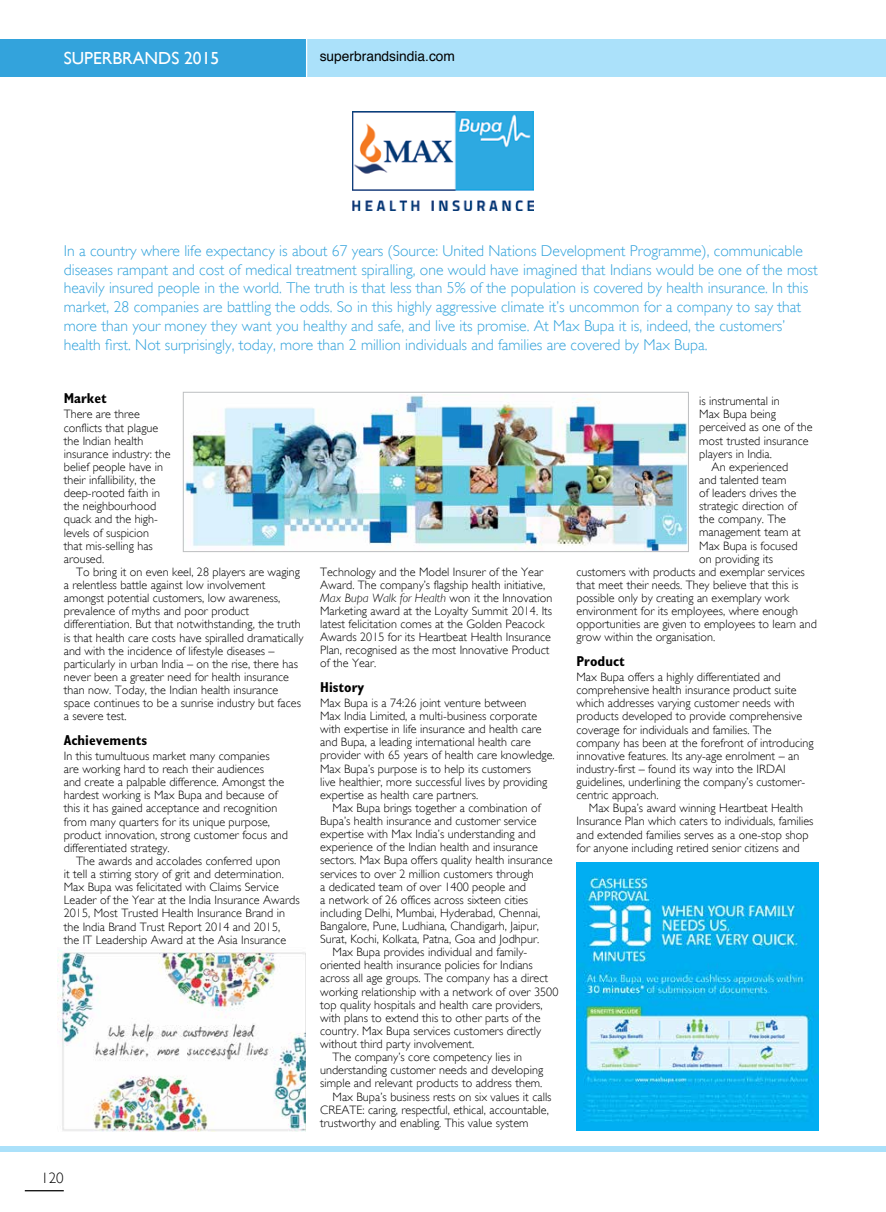
<style>
.page{position:relative;width:886px;height:1212px;background:#fff}
.page>*{position:absolute;margin:0;border:0;box-sizing:border-box;transform-origin:0 0}
.t1{font:17.5px "Gill Sans";color:#fff}
.t2{font:300 15.62px/18.8px "Gill Sans";color:#33a3dc}
.t3{font:300 15px "Gill Sans";color:#000}
.t4{font:700 condensed 14.38px "Gill Sans";letter-spacing:.005em;color:#000}
.t5{font:13.75px "Helvetica";color:#000}
.t6{font:300 12.12px/13.1px "Gill Sans";letter-spacing:.005em;color:#000}
.s1{font-style:italic}
</style>
<div class="page">
<hr style="left:25px;top:1190px;width:39px;height:1px;background:#000">
<div style="left:307px;top:39px;width:579px;height:38px;background:#abe1fa"></div>
<div style="left:0;top:39px;width:306px;height:38px;background:#33a3dc"></div>
<div style="left:0;top:1146px;width:886px;height:6px;background:#abe1fa"></div>
<img style="left:576px;top:863px;width:243px;height:267px">
<img style="left:57px;top:947px;width:249px;height:184px">
<img style="left:185px;top:395px;width:501px;height:155px">
<div style="left:183px;top:392px;width:505px;height:160px;border:1px solid #bcbec0"></div>
<img style="left:352px;top:112px;width:182px;height:98px">
<h1 class="t1" style="left:64px;top:48px;width:157px">SUPERBRANDS 2015</h1>
<p class="t5" style="left:320px;top:46px;width:137px">superbrandsindia.com</p>
<p class="t2" style="left:64px;top:241px;width:755px">In a country where life expectancy is about 67 years (Source: United Nations Development Programme), communicable diseases rampant and cost of medical treatment spiralling, one would have imagined that Indians would be one of the most heavily insured people in the world. The truth is that less than 5% of the population is covered by health insurance. In this market, 28 companies are battling the odds. So in this highly aggressive climate it’s uncommon for a company to say that more than your money they want you healthy and safe, and live its promise. At Max Bupa it is, indeed, the customers’ health first. Not surprisingly, today, more than 2 million individuals and families are covered by Max Bupa.</p>
<p class="t4" style="left:64px;top:390px;width:45px">Market</p>
<p class="t6" style="left:64px;top:407px;width:108px">There are three conflicts that plague the Indian health insurance industry: the belief people have in their infallibility, the deep-rooted faith in the neighbourhood quack and the high&shy;levels of suspicion<br>that mis-selling has aroused.</p>
<p class="t6" style="left:64px;top:565px;width:241px;text-indent:12px">To bring it on even keel, 28 players are waging a relentless battle against low involvement amongst potential customers, low awareness, prevalence of myths and poor product differentiation. But that notwithstanding, the truth is that health care costs have spiralled dramatically and with the incidence of lifestyle diseases – particularly in urban India – on the rise, there has never been a greater need for health insurance than now. Today, the Indian health insurance space continues to be a sunrise industry but faces a severe test.</p>
<p class="t4" style="left:64px;top:731px;width:85px">Achievements</p>
<p class="t6" style="left:64px;top:749px;width:226px">In this tumultuous market many companies<br>are working hard to reach their audiences<br>and create a palpable difference. Amongst the hardest working is Max Bupa and because of this it has gained acceptance and recognition from many quarters for its unique purpose, product innovation, strong customer focus and differentiated strategy.</p>
<p class="t6" style="left:64px;top:854px;width:237px;text-indent:12px">The awards and accolades conferred upon<br>it tell a stirring story of grit and determination.<br>Max Bupa was felicitated with Claims Service Leader of the Year at the India Insurance Awards 2015, Most Trusted Health Insurance Brand in the India Brand Trust Report 2014 and 2015,<br>the IT Leadership Award at the Asia Insurance</p>
<p class="t6" style="left:320px;top:564px;width:234px">Technology and the Model Insurer of the Year Award. The company’s flagship health initiative, <span class="s1">Max Bupa Walk for Health</span> won it the Innovation Marketing award at the Loyalty Summit 2014. Its latest felicitation comes at the Golden Peacock Awards 2015 for its Heartbeat Health Insurance Plan, recognised as the most Innovative Product of the Year.</p>
<p class="t4" style="left:320px;top:678px;width:46px">History</p>
<p class="t6" style="left:320px;top:696px;width:236px">Max Bupa is a 74:26 joint venture between<br>Max India Limited, a multi-business corporate with expertise in life insurance and health care and Bupa, a leading international health care provider with 65 years of health care knowledge.<br>Max Bupa’s purpose is to help its customers<br>live healthier, more successful lives by providing expertise as health care partners.</p>
<p class="t6" style="left:332px;top:801px;width:210px">Max Bupa brings together a combination of</p>
<p class="t6" style="left:320px;top:814px;width:218px">Bupa’s health insurance and customer service</p>
<p class="t6" style="left:320px;top:827px;width:217px">expertise with Max India’s understanding and</p>
<p class="t6" style="left:320px;top:840px;width:219px">experience of the Indian health and insurance</p>
<p class="t6" style="left:320px;top:853px;width:234px">sectors. Max Bupa offers quality health insurance</p>
<p class="t6" style="left:320px;top:866px;width:215px">services to over 2 million customers through</p>
<p class="t6" style="left:320px;top:879px;width:207px">a dedicated team of over 1400 people and</p>
<p class="t6" style="left:320px;top:893px;width:209px">a network of 26 offices across sixteen cities</p>
<p class="t6" style="left:320px;top:906px;width:222px">including Delhi, Mumbai, Hyderabad, Chennai,</p>
<p class="t6" style="left:320px;top:919px;width:220px">Bangalore, Pune, Ludhiana, Chandigarh, Jaipur,</p>
<p class="t6" style="left:320px;top:932px;width:221px">Surat, Kochi, Kolkata, Patna, Goa and Jodhpur.</p>
<p class="t6" style="left:332px;top:945px;width:196px">Max Bupa provides individual and family-</p>
<p class="t6" style="left:320px;top:958px;width:214px">oriented health insurance policies for Indians</p>
<p class="t6" style="left:320px;top:971px;width:229px">across all age groups. The company has a direct</p>
<p class="t6" style="left:320px;top:984px;width:240px">working relationship with a network of over 3500</p>
<p class="t6" style="left:320px;top:997px;width:224px">top quality hospitals and health care providers,</p>
<p class="t6" style="left:320px;top:1011px;width:222px">with plans to extend this to other parts of the</p>
<p class="t6" style="left:320px;top:1024px;width:223px">country. Max Bupa services customers directly</p>
<p class="t6" style="left:320px;top:1037px;width:156px">without third party involvement.</p>
<p class="t6" style="left:332px;top:1050px;width:191px">The company’s core competency lies in</p>
<p class="t6" style="left:320px;top:1063px;width:225px">understanding customer needs and developing</p>
<p class="t6" style="left:320px;top:1076px;width:224px">simple and relevant products to address them.</p>
<p class="t6" style="left:332px;top:1089px;width:221px">Max Bupa’s business rests on six values it calls</p>
<p class="t6" style="left:320px;top:1102px;width:230px">CREATE: caring, respectful, ethical, accountable,</p>
<p class="t6" style="left:320px;top:1116px;width:210px">trustworthy and enabling. This value system</p>
<p class="t3" style="left:41px;top:1166px;width:24px">120</p>
<p class="t6" style="left:699px;top:394px;width:82px">is instrumental in</p>
<p class="t6" style="left:699px;top:407px;width:78px">Max Bupa being</p>
<p class="t6" style="left:699px;top:420px;width:115px">perceived as one of the</p>
<p class="t6" style="left:699px;top:433px;width:111px">most trusted insurance</p>
<p class="t6" style="left:699px;top:447px;width:74px">players in India.</p>
<p class="t6" style="left:712px;top:460px;width:78px">An experienced</p>
<p class="t6" style="left:699px;top:473px;width:89px">and talented team</p>
<p class="t6" style="left:699px;top:486px;width:99px">of leaders drives the</p>
<p class="t6" style="left:699px;top:499px;width:99px">strategic direction of</p>
<p class="t6" style="left:699px;top:512px;width:88px">the company. The</p>
<p class="t6" style="left:699px;top:525px;width:103px">management team at</p>
<p class="t6" style="left:699px;top:538px;width:100px">Max Bupa is focused</p>
<p class="t6" style="left:699px;top:552px;width:75px">on providing its</p>
<p class="t6" style="left:576px;top:565px;width:230px">customers with products and exemplar services</p>
<p class="t6" style="left:576px;top:578px;width:223px">that meet their needs. They believe that this is</p>
<p class="t6" style="left:576px;top:591px;width:214px">possible only by creating an exemplary work</p>
<p class="t6" style="left:576px;top:604px;width:223px">environment for its employees, where enough</p>
<p class="t6" style="left:576px;top:617px;width:242px">opportunities are given to employees to learn and</p>
<p class="t6" style="left:576px;top:630px;width:140px">grow within the organisation.</p>
<p class="t4" style="left:576px;top:652px;width:50px">Product</p>
<p class="t6" style="left:576px;top:670px;width:239px">Max Bupa offers a highly differentiated and comprehensive health insurance product suite which addresses varying customer needs with products developed to provide comprehensive coverage for individuals and families. The company has been at the forefront of introducing innovative features. Its any-age enrolment – an industry-first – found its way into the IRDAI guidelines, underlining the company’s customer&shy;centric approach.</p>
<p class="t6" style="left:576px;top:801px;width:238px;text-indent:12px">Max Bupa’s award winning Heartbeat Health Insurance Plan which caters to individuals, families and extended families serves as a one-stop shop for anyone including retired senior citizens and</p>
</div>
